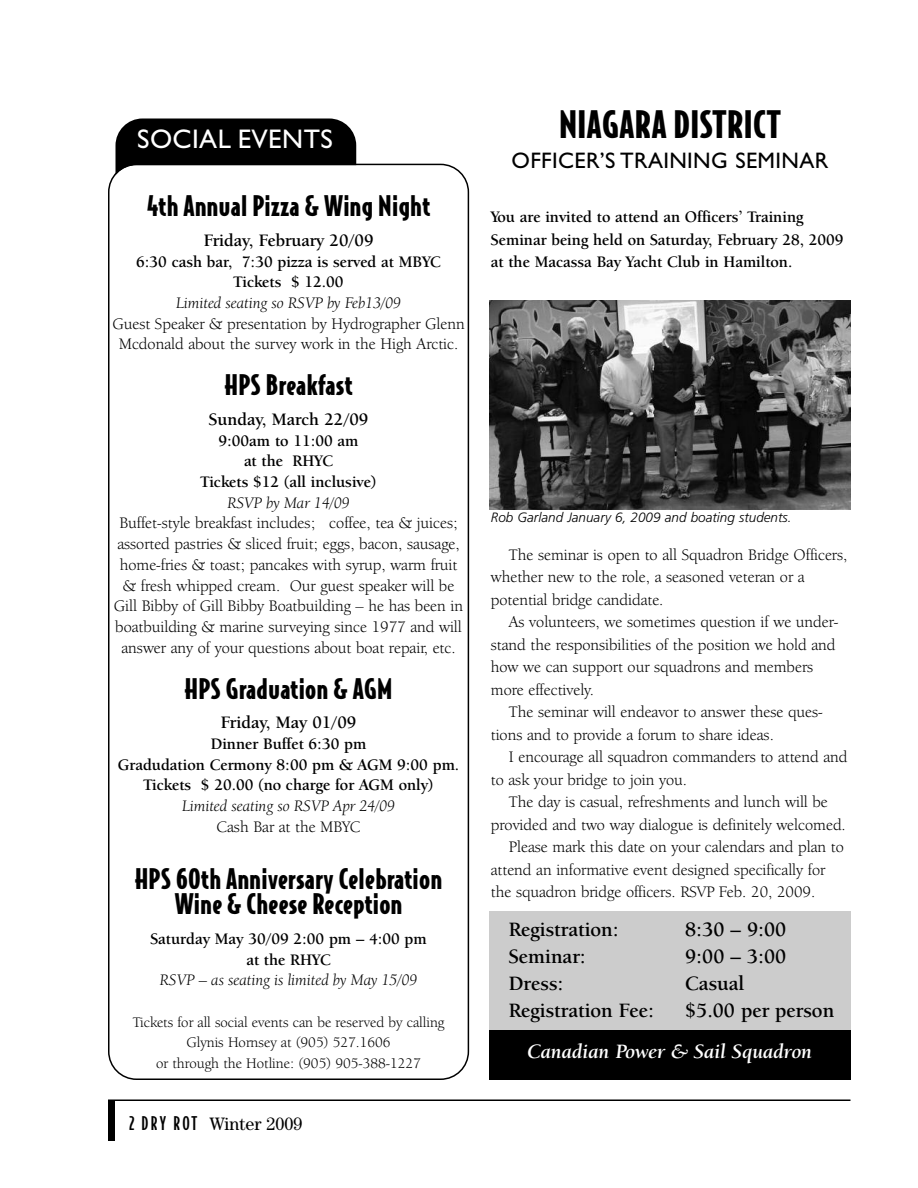
<style>
.page{position:relative;width:918px;height:1188px;background:#fff}
.page>*{position:absolute;margin:0;border:0;box-sizing:border-box;transform-origin:0 0}
.t1{font:900 36px "Bodega Sans";letter-spacing:.015em;color:#000}
.t2{font:900 27px/25.2px "Bodega Sans";letter-spacing:.015em;color:#000;text-align:center}
.t3{font:27px "Gill Sans";letter-spacing:.015em;color:#fff}
.t4{font:22.5px "Gill Sans";letter-spacing:.015em;color:#000}
.t5{font:700 21px "Berkeley Oldstyle IT Cby BT";color:#000}
.t6{font:italic 700 21px "Berkeley Oldstyle IT Cby BT";color:#fff}
.t7{font:700 18px "Berkeley Oldstyle IT Cby BT";color:#000}
.t8{font:18px "Century";color:#000}
.t9{font:16.5px/20.7px "Berkeley Oldstyle IT Cby BT";color:#000}
.t10{font:700 16.5px/20.7px "Berkeley Oldstyle IT Cby BT";color:#000;text-align:center}
.t11{font:italic 16.5px "Berkeley Oldstyle IT Cby BT";color:#000}
.t12{font:15px/20.7px "Berkeley Oldstyle IT Cby BT";color:#000;text-align:center}
.t13{font:italic 300 13.5px "Frutiger";color:#000}
.s1{font-family:"Bodega Sans";font-weight:500}
</style>
<div class="page">
<div style="left:116px;top:118px;width:240px;height:91px;background:#000;border-radius:27px"></div>
<hr style="left:108px;top:1100px;width:742px;height:1px;background:#000">
<div style="left:108px;top:1100px;width:7px;height:41px;background:#000"></div>
<svg style="left:108px;top:164px;width:361px;height:916px"></svg>
<div style="left:489px;top:911px;width:361px;height:119px;background:#ccc"></div>
<div style="left:489px;top:1030px;width:361px;height:50px;background:#000"></div>
<img style="left:489px;top:300px;width:361px;height:210px">
<h2 class="t3" style="left:137px;top:128px;width:197px">SOCIAL EVENTS</h2>
<h2 class="t2" style="left:147px;top:194px;width:285px">4th Annual Pizza &amp; Wing Night</h2>
<p class="t7" style="left:204px;top:233px;width:171px">Friday, February 20/09</p>
<p class="t10" style="left:136px;top:252px;width:306px">6:30 cash bar, 7:30 pizza is served at MBYC<br>Tickets $ 12.00</p>
<p class="t11" style="left:176px;top:296px;width:226px">Limited seating so RSVP by Feb13/09</p>
<p class="t9" style="left:112px;top:315px;width:354px;text-align:center">Guest Speaker &amp; presentation by Hydrographer Glenn<br>Mcdonald about the survey work in the High Arctic.</p>
<h2 class="t2" style="left:225px;top:373px;width:129px">HPS Breakfast</h2>
<p class="t7" style="left:209px;top:412px;width:161px">Sunday, March 22/09</p>
<p class="t10" style="left:201px;top:431px;width:177px">9:00am to 11:00 am<br>at the RHYC<br>Tickets $12 (all inclusive)</p>
<p class="t11" style="left:227px;top:496px;width:124px">RSVP by Mar 14/09</p>
<p class="t9" style="left:114px;top:514px;width:351px;text-align:center">Buffet-style breakfast includes; coffee, tea &amp; juices; assorted pastries &amp; sliced fruit; eggs, bacon, sausage, home-fries &amp; toast; pancakes with syrup, warm fruit &amp; fresh whipped cream. Our guest speaker will be Gill Bibby of Gill Bibby Boatbuilding – he has been in boatbuilding &amp; marine surveying since 1977 and will answer any of your questions about boat repair, etc.</p>
<h2 class="t2" style="left:185px;top:677px;width:209px">HPS Graduation &amp; AGM</h2>
<p class="t7" style="left:221px;top:715px;width:137px">Friday, May 01/09</p>
<p class="t10" style="left:118px;top:735px;width:343px">Dinner Buffet 6:30 pm<br>Gradudation Cermony 8:00 pm &amp; AGM 9:00 pm.<br>Tickets $ 20.00 (no charge for AGM only)</p>
<p class="t11" style="left:182px;top:799px;width:214px">Limited seating so RSVP Apr 24/09</p>
<p class="t9" style="left:217px;top:818px;width:145px">Cash Bar at the MBYC</p>
<h2 class="t2" style="left:135px;top:867px;width:309px">HPS 60th Anniversary Celebration<br>Wine &amp; Cheese Reception</h2>
<p class="t10" style="left:150px;top:930px;width:278px">Saturday May 30/09 2:00 pm – 4:00 pm at the RHYC</p>
<p class="t11" style="left:160px;top:974px;width:259px">RSVP – as seating is limited by May 15/09</p>
<p class="t12" style="left:133px;top:1013px;width:313px">Tickets for all social events can be reserved by calling<br>Glynis Hornsey at (905) 527.1606<br>or through the Hotline: (905) 905-388-1227</p>
<p class="t8" style="left:129px;top:1117px;width:175px"><span class="s1">2 DRY ROT</span> Winter 2009</p>
<h1 class="t1" style="left:559px;top:105px;width:223px">NIAGARA DISTRICT</h1>
<h3 class="t4" style="left:512px;top:152px;width:318px">OFFICER’S TRAINING SEMINAR</h3>
<p class="t10" style="left:491px;top:207px;width:354px;line-height:22.5px;text-align:left">You are invited to attend an Officers’ Training<br>Seminar being held on Saturday, February 28, 2009 at the Macassa Bay Yacht Club in Hamilton.</p>
<p class="t13" style="left:491px;top:512px;width:302px">Rob Garland January 6, 2009 and boating students.</p>
<p class="t9" style="left:491px;top:545px;width:358px;line-height:22.5px;text-indent:18px">The seminar is open to all Squadron Bridge Officers, whether new to the role, a seasoned veteran or a potential bridge candidate.</p>
<p class="t9" style="left:491px;top:612px;width:349px;line-height:22.5px;text-indent:18px">As volunteers, we sometimes question if we under&shy;stand the responsibilities of the position we hold and how we can support our squadrons and members more effectively.</p>
<p class="t9" style="left:491px;top:702px;width:334px;line-height:22.5px;text-indent:18px">The seminar will endeavor to answer these ques&shy;tions and to provide a forum to share ideas.</p>
<p class="t9" style="left:491px;top:747px;width:358px;line-height:22.5px;text-indent:18px">I encourage all squadron commanders to attend and to ask your bridge to join you.</p>
<p class="t9" style="left:509px;top:793px;width:321px">The day is casual, refreshments and lunch will be</p>
<p class="t9" style="left:491px;top:816px;width:357px">provided and two way dialogue is definitely welcomed.</p>
<p class="t9" style="left:509px;top:838px;width:336px">Please mark this date on your calendars and plan to</p>
<p class="t9" style="left:491px;top:861px;width:336px">attend an informative event designed specifically for</p>
<p class="t9" style="left:491px;top:883px;width:326px">the squadron bridge officers. RSVP Feb. 20, 2009.</p>
<p class="t5" style="left:509px;top:921px;width:111px">Registration:</p>
<p class="t5" style="left:685px;top:921px;width:102px">8:30 – 9:00</p>
<p class="t5" style="left:509px;top:948px;width:79px">Seminar:</p>
<p class="t5" style="left:685px;top:948px;width:102px">9:00 – 3:00</p>
<p class="t5" style="left:509px;top:975px;width:56px">Dress:</p>
<p class="t5" style="left:685px;top:975px;width:61px">Casual</p>
<p class="t5" style="left:509px;top:1002px;width:147px">Registration Fee:</p>
<p class="t5" style="left:685px;top:1002px;width:151px">$5.00 per person</p>
<p class="t6" style="left:527px;top:1043px;width:287px">Canadian Power &amp; Sail Squadron</p>
</div>
